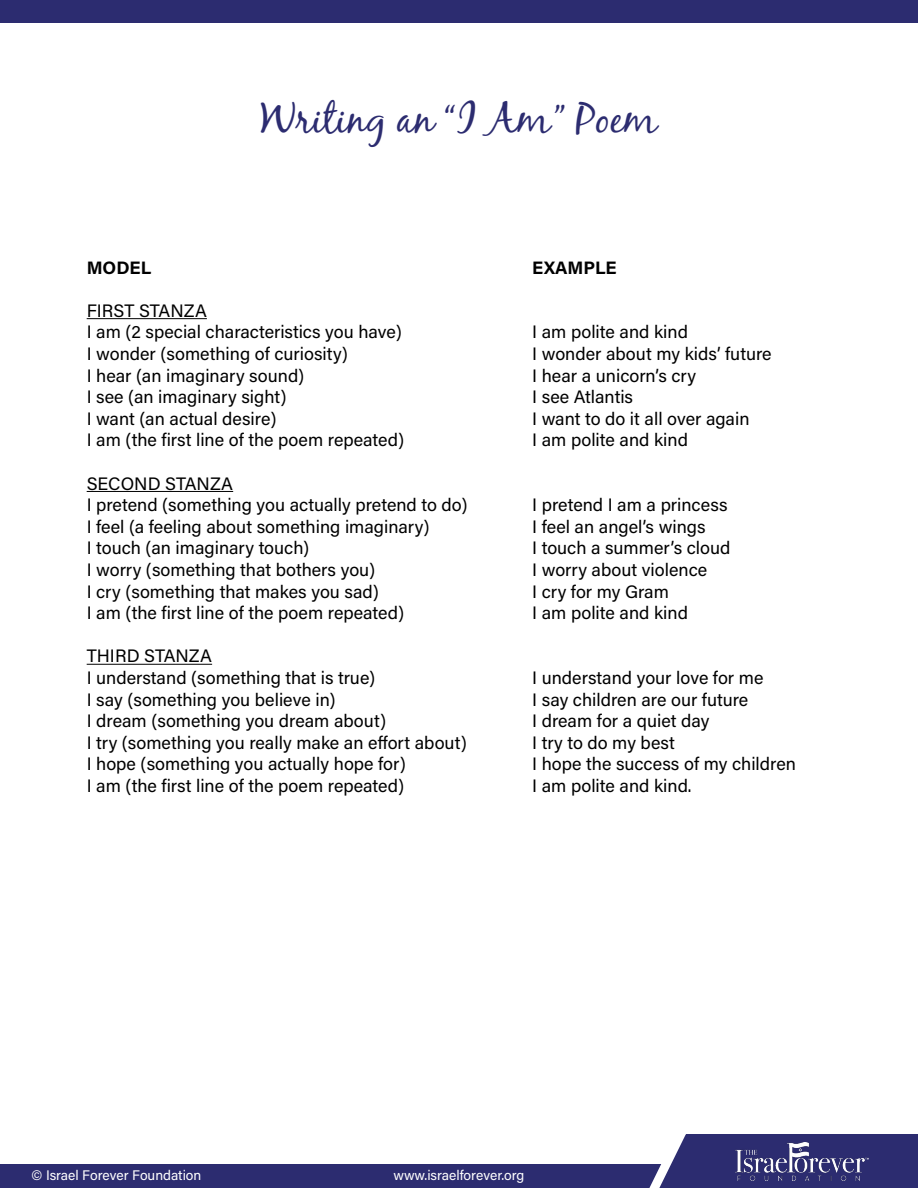
<style>
.page{position:relative;width:918px;height:1188px;background:#fff}
.page>*{position:absolute;margin:0;border:0;box-sizing:border-box;transform-origin:0 0}
.t1{font:42px "Black Jack";color:#2c2c70}
.t2{font:18px/21.6px "Acumin Pro";color:#000}
.t3{font:700 18px "Acumin Pro";color:#000}
.t4{font:13.8px "Acumin Pro";color:#fff}
</style>
<div class="page">
<div style="left:0;top:1165px;width:918px;height:23px;background:#2c2c70"></div>
<div style="left:686px;top:1134px;width:232px;height:54px;background:#2c2c70"></div>
<svg style="left:643px;top:1134px;width:43px;height:54px"></svg>
<div style="left:0;top:0;width:918px;height:23px;background:#2c2c70"></div>
<img style="left:735px;top:1143px;width:134px;height:37px">
<hr style="left:87px;top:318px;width:120px;height:1px;background:#000">
<hr style="left:87px;top:491px;width:146px;height:1px;background:#000">
<hr style="left:87px;top:664px;width:125px;height:1px;background:#000">
<h1 class="t1" style="left:261px;top:92px;width:398px">Writing an I“ Am” Poem</h1>
<p class="t3" style="left:87px;top:255px;width:66px">MODEL</p>
<p class="t2" style="left:87px;top:299px;width:319px">FIRST STANZA<br>I am 2( special characteristics you have(<br>I wonder (something of curiosity(<br>I hear (an imaginary sound(<br>I see (an imaginary sight(<br>I want (an actual desire(<br>I am (the first line of the poem repeated(</p>
<p class="t2" style="left:87px;top:472px;width:382px">SECOND STANZA<br>I pretend (something you actually pretend to do( I feel a( feeling about something imaginary(<br>I touch (an imaginary touch(<br>I worry (something that bothers you(<br>I cry (something that makes you sad(<br>I am (the first line of the poem repeated(</p>
<p class="t2" style="left:87px;top:645px;width:382px">THIRD STANZA<br>I understand (something that is true(<br>I say (something you believe in(<br>I dream (something you dream about(<br>I try (something you really make an effort about( I hope (something you actually hope for(<br>I am (the first line of the poem repeated(</p>
<p class="t3" style="left:532px;top:255px;width:86px">EXAMPLE</p>
<p class="t2" style="left:532px;top:321px;width:241px">I am polite and kind<br>I wonder about my kids’ future<br>I hear a unicorns’ cry<br>I see Atlantis<br>I want to do it all over again<br>I am polite and kind</p>
<p class="t2" style="left:532px;top:493px;width:200px">I pretend I am a princess<br>I feel an angel s’ wings<br>I touch a summer s’ cloud<br>I worry about violence<br>I cry for my Gram<br>I am polite and kind</p>
<p class="t2" style="left:532px;top:666px;width:265px">I understand your love for me<br>I say children are our future<br>I dream for a quiet day<br>I try to do my best<br>I hope the success of my children<br>I am polite and kind.</p>
<p class="t4" style="left:32px;top:1166px;width:171px">© Israel Forever Foundation</p>
<p class="t4" style="left:394px;top:1166px;width:132px">www.israelforever.org</p>
</div>
